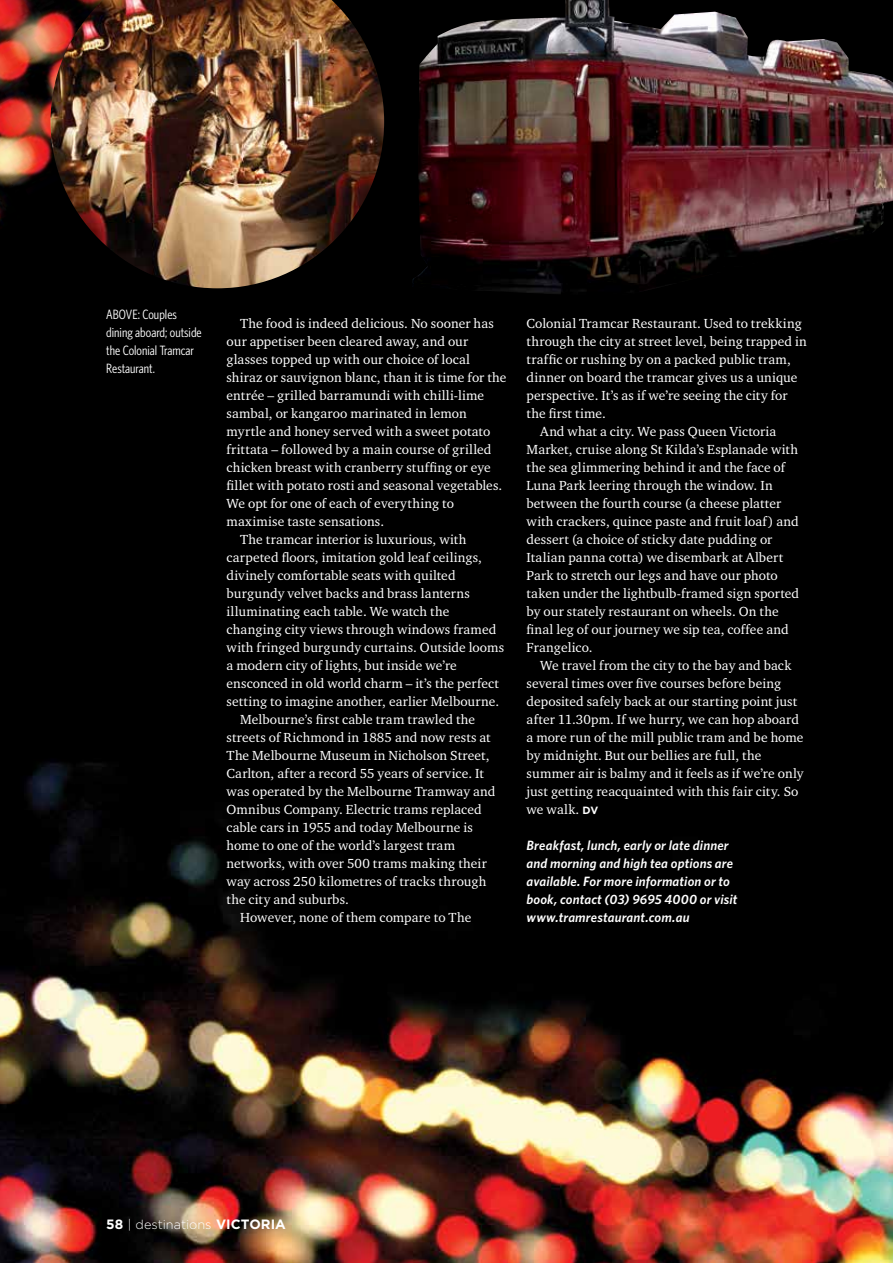
<style>
.page{position:relative;width:893px;height:1263px;background:#fff}
.page>*{position:absolute;margin:0;border:0;box-sizing:border-box;transform-origin:0 0}
.t1{font:13.5px "Charter ITC";letter-spacing:.01em;color:#fff}
.t2{font:italic 600 13.5px/18px "Whitney HTF";letter-spacing:.01em;color:#fff}
.t3{font:condensed 13.5px/18px "Whitney HTF";color:#fff}
.t4{font:300 12.75px "Gotham";color:#fff}
.s1{font-family:"Gotham";font-weight:700;font-size:10.5px}
.s2{font-weight:700;font-size:13.5px}
</style>
<div class="page">
<img style="left:0;top:0;width:893px;height:1263px">
<img style="left:0;top:0;width:51px;height:231px">
<img style="left:412px;top:0;width:481px;height:295px">
<img style="left:51px;top:0;width:333px;height:288px">
<p class="t3" style="left:106px;top:305px;width:97px">ABOVE: Couples dining aboard; outside the Colonial Tramcar<br>Restaurant.</p>
<p class="t1" style="left:527px;top:315px;width:277px">Colonial Tramcar Restaurant. Used to trekking</p>
<p class="t1" style="left:240px;top:315px;width:255px">The food is indeed delicious. No sooner has</p>
<p class="t1" style="left:227px;top:333px;width:243px">our appetiser been cleared away, and our</p>
<p class="t1" style="left:227px;top:351px;width:245px">glasses topped up with our choice of local</p>
<p class="t1" style="left:227px;top:369px;width:281px">shiraz or sauvignon blanc, than it is time for the</p>
<p class="t1" style="left:227px;top:387px;width:259px">entrée – grilled barramundi with chilli-lime</p>
<p class="t1" style="left:227px;top:405px;width:242px">sambal, or kangaroo marinated in lemon</p>
<p class="t1" style="left:227px;top:423px;width:265px">myrtle and honey served with a sweet potato</p>
<p class="t1" style="left:227px;top:441px;width:267px">frittata – followed by a main course of grilled</p>
<p class="t1" style="left:227px;top:459px;width:266px">chicken breast with cranberry stuffing or eye</p>
<p class="t1" style="left:227px;top:477px;width:277px">fillet with potato rosti and seasonal vegetables.</p>
<p class="t1" style="left:227px;top:495px;width:229px">We opt for one of each of everything to</p>
<p class="t1" style="left:227px;top:513px;width:159px">maximise taste sensations.</p>
<p class="t1" style="left:240px;top:531px;width:228px">The tramcar interior is luxurious, with</p>
<p class="t1" style="left:227px;top:549px;width:257px">carpeted floors, imitation gold leaf ceilings,</p>
<p class="t1" style="left:227px;top:567px;width:231px">divinely comfortable seats with quilted</p>
<p class="t1" style="left:227px;top:585px;width:245px">burgundy velvet backs and brass lanterns</p>
<p class="t1" style="left:227px;top:603px;width:224px">illuminating each table. We watch the</p>
<p class="t1" style="left:227px;top:621px;width:271px">changing city views through windows framed</p>
<p class="t1" style="left:227px;top:639px;width:279px">with fringed burgundy curtains. Outside looms</p>
<p class="t1" style="left:227px;top:657px;width:232px">a modern city of lights, but inside we’re</p>
<p class="t1" style="left:227px;top:675px;width:274px">ensconced in old world charm – it’s the perfect</p>
<p class="t1" style="left:227px;top:693px;width:274px">setting to imagine another, earlier Melbourne.</p>
<p class="t1" style="left:240px;top:711px;width:237px">Melbourne’s first cable tram trawled the</p>
<p class="t1" style="left:227px;top:729px;width:266px">streets of Richmond in 1885 and now rests at</p>
<p class="t1" style="left:227px;top:747px;width:265px">The Melbourne Museum in Nicholson Street,</p>
<p class="t1" style="left:227px;top:765px;width:259px">Carlton, after a record 55 years of service. It</p>
<p class="t1" style="left:227px;top:783px;width:271px">was operated by the Melbourne Tramway and</p>
<p class="t1" style="left:227px;top:801px;width:257px">Omnibus Company. Electric trams replaced</p>
<p class="t1" style="left:227px;top:819px;width:248px">cable cars in 1955 and today Melbourne is</p>
<p class="t1" style="left:227px;top:837px;width:230px">home to one of the world’s largest tram</p>
<p class="t1" style="left:227px;top:855px;width:262px">networks, with over 500 trams making their</p>
<p class="t1" style="left:227px;top:873px;width:261px">way across 250 kilometres of tracks through</p>
<p class="t1" style="left:227px;top:891px;width:124px">the city and suburbs.</p>
<p class="t1" style="left:240px;top:909px;width:233px">However, none of them compare to The</p>
<p class="t1" style="left:527px;top:333px;width:282px">through the city at street level, being trapped in</p>
<p class="t1" style="left:527px;top:351px;width:266px">traffic or rushing by on a packed public tram,</p>
<p class="t1" style="left:527px;top:369px;width:272px">dinner on board the tramcar gives us a unique</p>
<p class="t1" style="left:527px;top:387px;width:262px">perspective. It’s as if we’re seeing the city for</p>
<p class="t1" style="left:527px;top:405px;width:81px">the first time.</p>
<p class="t1" style="left:540px;top:423px;width:238px">And what a city. We pass Queen Victoria</p>
<p class="t1" style="left:527px;top:441px;width:273px">Market, cruise along St Kilda’s Esplanade with</p>
<p class="t1" style="left:527px;top:459px;width:260px">the sea glimmering behind it and the face of</p>
<p class="t1" style="left:527px;top:477px;width:248px">Luna Park leering through the window. In</p>
<p class="t1" style="left:527px;top:495px;width:256px">between the fourth course (a cheese platter</p>
<p class="t1" style="left:527px;top:513px;width:274px">with crackers, quince paste and fruit loaf) and</p>
<p class="t1" style="left:527px;top:531px;width:247px">dessert (a choice of sticky date pudding or</p>
<p class="t1" style="left:527px;top:549px;width:258px">Italian panna cotta) we disembark at Albert</p>
<p class="t1" style="left:527px;top:567px;width:253px">Park to stretch our legs and have our photo</p>
<p class="t1" style="left:527px;top:585px;width:274px">taken under the lightbulb-framed sign sported</p>
<p class="t1" style="left:527px;top:603px;width:254px">by our stately restaurant on wheels. On the</p>
<p class="t1" style="left:527px;top:621px;width:264px">final leg of our journey we sip tea, coffee and</p>
<p class="t1" style="left:527px;top:639px;width:68px">Frangelico.</p>
<p class="t1" style="left:540px;top:657px;width:253px">We travel from the city to the bay and back</p>
<p class="t1" style="left:527px;top:675px;width:256px">several times over five courses before being</p>
<p class="t1" style="left:527px;top:693px;width:272px">deposited safely back at our starting point just</p>
<p class="t1" style="left:527px;top:711px;width:274px">after 11.30pm. If we hurry, we can hop aboard</p>
<p class="t1" style="left:527px;top:729px;width:278px">a more run of the mill public tram and be home</p>
<p class="t1" style="left:527px;top:747px;width:236px">by midnight. But our bellies are full, the</p>
<p class="t1" style="left:527px;top:765px;width:279px">summer air is balmy and it feels as if we’re only</p>
<p class="t1" style="left:527px;top:783px;width:273px">just getting reacquainted with this fair city. So</p>
<p class="t1" style="left:527px;top:801px;width:73px">we walk. <span class="s1">DV</span></p>
<p class="t2" style="left:526px;top:836px;width:212px">Breakfast, lunch, early or late dinner and morning and high tea options are available. For more information or to book, contact (03) 9695 4000 or visit www.tramrestaurant.com.au</p>
<p class="t4" style="left:106px;top:1217px;width:181px"><span class="s2">58</span> | destinations <span class="s2">VICTORIA</span></p>
</div>
